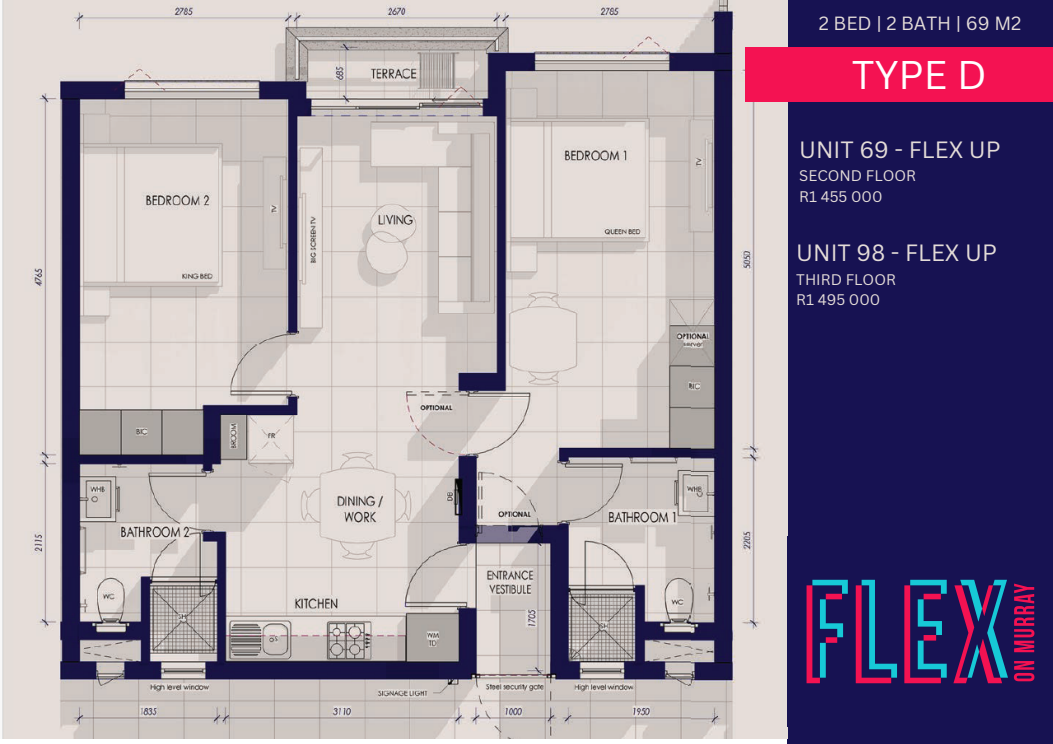
<style>
.page{position:relative;width:1053px;height:744px;background:#fff}
.page>*{position:absolute;margin:0;border:0;box-sizing:border-box;transform-origin:0 0}
.t1{font:38.96px "Canva Sans";color:#fff}
.t2{font:22.96px "Canva Sans";color:#e4dcd8}
.t3{font:18.64px "Canva Sans";color:#e4dcd8}
.t4{font:14.96px/20.7px "Canva Sans";color:#e4dcd8}
</style>
<div class="page">
<div style="left:787px;top:0;width:265px;height:744px;background:#171252"></div>
<img style="left:2px;top:0;width:785px;height:739px">
<div style="left:745px;top:47px;width:307px;height:55px;background:#f41252"></div>
<img style="left:806px;top:579px;width:229px;height:105px">
<h2 class="t3" style="left:818px;top:10px;width:204px">2 BED | 2 BATH | 69 M2</h2>
<h2 class="t1" style="left:851px;top:48px;width:136px">TYPE D</h2>
<p class="t2" style="left:799px;top:133px;width:203px">UNIT 69 - FLEX UP</p>
<p class="t4" style="left:799px;top:165px;width:118px">SECOND FLOOR<br>R1 455 000</p>
<h1 class="t2" style="left:796px;top:237px;width:202px">UNIT 98 - FLEX UP</h1>
<h1 class="t4" style="left:796px;top:268px;width:101px">THIRD FLOOR<br>R1 495 000</h1>
</div>
